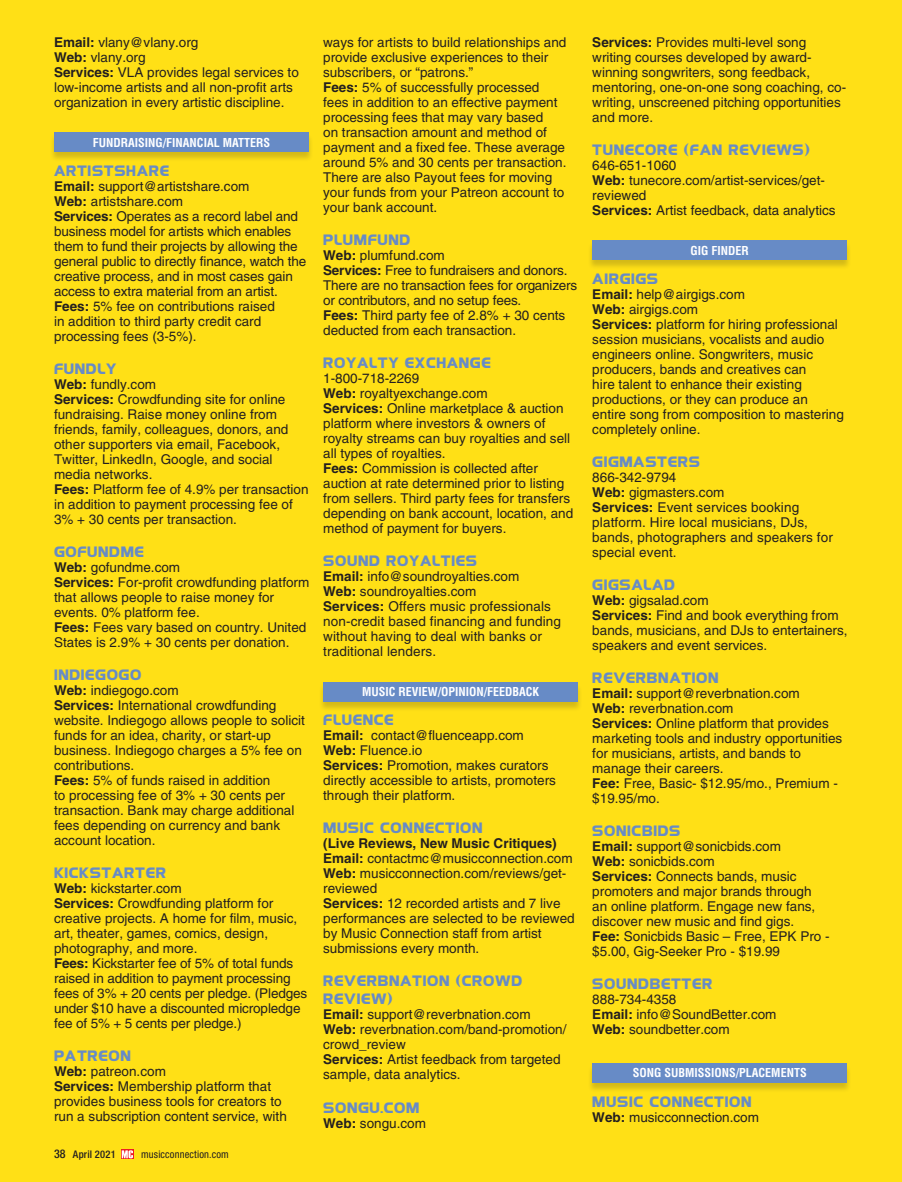
<style>
.page{position:relative;width:902px;height:1182px;background:#fff}
.page>*{position:absolute;margin:0;border:0;box-sizing:border-box;transform-origin:0 0}
.t1{font:13.5px/15px "Helvetica LT Std";color:#231f20}
.t2{font:700 13.5px/18px "Highland Gothic FLF";letter-spacing:.05em;color:#678bc6}
.t3{font:700 condensed 12px "Helvetica LT Std";color:#fff}
.t4{font:condensed 10.5px "Helvetica Neue";letter-spacing:.015em;color:#231f20}
.t5{font:500 condensed 10.5px "Helvetica Neue";letter-spacing:.02em;color:#231f20}
.s1{font-weight:700}
.s2{font-size:12px}
</style>
<div class="page">
<div style="left:0;top:0;width:901px;height:1181px;background:#ffe016"></div>
<svg style="left:121px;top:1149px;width:13px;height:9px"></svg>
<svg style="left:122px;top:1150px;width:11px;height:8px"></svg>
<div style="left:49px;top:134px;width:265px;height:28px;background:#231f20;opacity:.2"></div>
<div style="left:54px;top:133px;width:255px;height:19px;background:#678bc6"></div>
<div style="left:318px;top:683px;width:264px;height:28px;background:#231f20;opacity:.2"></div>
<div style="left:323px;top:682px;width:255px;height:19px;background:#678bc6"></div>
<div style="left:587px;top:242px;width:264px;height:28px;background:#231f20;opacity:.2"></div>
<div style="left:592px;top:241px;width:254px;height:19px;background:#678bc6"></div>
<div style="left:587px;top:1064px;width:264px;height:28px;background:#231f20;opacity:.2"></div>
<div style="left:592px;top:1063px;width:254px;height:19px;background:#678bc6"></div>
<p class="t1" style="left:54px;top:35px;width:246px"><span class="s1">Email:</span> vlany@vlany.org<br><span class="s1">Web:</span> vlany.org<br><span class="s1">Services:</span> VLA provides legal services to low-income artists and all non-profit arts organization in every artistic discipline.</p>
<p class="t3" style="left:93px;top:135px;width:179px">FUNDRAISING/FINANCIAL MATTERS</p>
<p class="t2" style="left:54px;top:161px;width:116px">ARTISTSHARE</p>
<p class="t1" style="left:54px;top:179px;width:254px"><span class="s1">Email:</span> support@artistshare.com<br><span class="s1">Web:</span> artistshare.com<br><span class="s1">Services:</span> Operates as a record label and business model for artists which enables them to fund their projects by allowing the general public to directly finance, watch the creative process, and in most cases gain access to extra material from an artist.<br><span class="s1">Fees:</span> 5% fee on contributions raised<br>in addition to third party credit card processing fees (3-5%).</p>
<p class="t2" style="left:54px;top:359px;width:64px">FUNDLY</p>
<p class="t1" style="left:54px;top:377px;width:256px"><span class="s1">Web:</span> fundly.com<br><span class="s1">Services:</span> Crowdfunding site for online fundraising. Raise money online from friends, family, colleagues, donors, and other supporters via email, Facebook, Twitter, LinkedIn, Google, and social media networks.<br><span class="s1">Fees:</span> Platform fee of 4.9% per transaction in addition to payment processing fee of 3% + 30 cents per transaction.</p>
<p class="t2" style="left:54px;top:542px;width:91px">GOFUNDME</p>
<p class="t1" style="left:54px;top:560px;width:257px"><span class="s1">Web:</span> gofundme.com<br><span class="s1">Services:</span> For-profit crowdfunding platform that allows people to raise money for events. 0% platform fee.<br><span class="s1">Fees:</span> Fees vary based on country. United States is 2.9% + 30 cents per donation.</p>
<p class="t2" style="left:54px;top:665px;width:89px">INDIEGOGO</p>
<p class="t1" style="left:54px;top:683px;width:252px"><span class="s1">Web:</span> indiegogo.com<br><span class="s1">Services:</span> International crowdfunding website. Indiegogo allows people to solicit funds for an idea, charity, or start-up business. Indiegogo charges a 5% fee on contributions.<br><span class="s1">Fees:</span> 5% of funds raised in addition<br>to processing fee of 3% + 30 cents per transaction. Bank may charge additional fees depending on currency and bank account location.</p>
<p class="t2" style="left:54px;top:863px;width:113px">KICKSTARTER</p>
<p class="t1" style="left:54px;top:880px;width:254px"><span class="s1">Web:</span> kickstarter.com<br><span class="s1">Services:</span> Crowdfunding platform for creative projects. A home for film, music, art, theater, games, comics, design, photography, and more.<br><span class="s1">Fees:</span> Kickstarter fee of 5% of total funds raised in addition to payment processing fees of 3% + 20 cents per pledge. (Pledges under $10 have a discounted micropledge fee of 5% + 5 cents per pledge.)</p>
<p class="t2" style="left:54px;top:1046px;width:78px">PATREON</p>
<p class="t1" style="left:54px;top:1063px;width:234px"><span class="s1">Web:</span> patreon.com<br><span class="s1">Services:</span> Membership platform that provides business tools for creators to run a subscription content service, with</p>
<p class="t5" style="left:54px;top:1147px;width:63px"><span class="s2">38</span> April 2021</p>
<p class="t4" style="left:141px;top:1147px;width:89px">musicconnection.com</p>
<p class="t1" style="left:323px;top:34px;width:245px">ways for artists to build relationships and provide exclusive experiences to their subscribers, or “patrons.”<br><span class="s1">Fees:</span> 5% of successfully processed fees in addition to an effective payment processing fees that may vary based<br>on transaction amount and method of payment and a fixed fee. These average around 5% and 30 cents per transaction.<br>There are also Payout fees for moving your funds from your Patreon account to your bank account.</p>
<p class="t2" style="left:323px;top:230px;width:89px">PLUMFUND</p>
<p class="t1" style="left:323px;top:247px;width:255px"><span class="s1">Web:</span> plumfund.com<br><span class="s1">Services:</span> Free to fundraisers and donors.<br>There are no transaction fees for organizers or contributors, and no setup fees.<br><span class="s1">Fees:</span> Third party fee of 2.8% + 30 cents deducted from each transaction.</p>
<p class="t2" style="left:323px;top:353px;width:169px">ROYALTY EXCHANGE</p>
<p class="t1" style="left:323px;top:370px;width:251px">1-800-718-2269<br><span class="s1">Web:</span> royaltyexchange.com<br><span class="s1">Services:</span> Online marketplace &amp; auction platform where investors &amp; owners of royalty streams can buy royalties and sell all types of royalties.<br><span class="s1">Fees:</span> Commission is collected after auction at rate determined prior to listing from sellers. Third party fees for transfers depending on bank account, location, and method of payment for buyers.</p>
<p class="t2" style="left:323px;top:551px;width:155px">SOUND ROYALTIES</p>
<p class="t1" style="left:323px;top:568px;width:239px"><span class="s1">Email:</span> info@soundroyalties.com<br><span class="s1">Web:</span> soundroyalties.com<br><span class="s1">Services:</span> Offers music professionals non-credit based financing and funding without having to deal with banks or traditional lenders.</p>
<p class="t3" style="left:362px;top:684px;width:179px">MUSIC REVIEW/OPINION/FEEDBACK</p>
<p class="t2" style="left:323px;top:710px;width:72px">FLUENCE</p>
<p class="t1" style="left:323px;top:728px;width:234px"><span class="s1">Email:</span> contact@fluenceapp.com<br><span class="s1">Web:</span> Fluence.io<br><span class="s1">Services:</span> Promotion, makes curators directly accessible to artists, promoters through their platform.</p>
<p class="t2" style="left:323px;top:818px;width:161px">MUSIC CONNECTION</p>
<p class="t1" style="left:323px;top:836px;width:253px"><span class="s1">(Live Reviews, New Music Critiques)<br>Email:</span> contactmc@musicconnection.com <span class="s1">Web:</span> musicconnection.com/reviews/get&shy;reviewed<br><span class="s1">Services:</span> 12 recorded artists and 7 live performances are selected to be reviewed by Music Connection staff from artist submissions every month.</p>
<p class="t2" style="left:323px;top:971px;width:200px">REVERBNATION (CROWD<br>REVIEW)</p>
<p class="t1" style="left:323px;top:1007px;width:245px"><span class="s1">Email:</span> support@reverbnation.com<br><span class="s1">Web:</span> reverbnation.com/band-promotion/ crowd_review<br><span class="s1">Services:</span> Artist feedback from targeted sample, data analytics.</p>
<p class="t2" style="left:323px;top:1097px;width:98px">SONGU.COM</p>
<p class="t1" style="left:323px;top:1115px;width:104px"><span class="s1">Web:</span> songu.com</p>
<p class="t1" style="left:592px;top:35px;width:255px"><span class="s1">Services:</span> Provides multi-level song writing courses developed by award&shy;winning songwriters, song feedback, mentoring, one-on-one song coaching, co&shy;writing, unscreened pitching opportunities and more.</p>
<p class="t2" style="left:592px;top:140px;width:219px">TUNECORE (FAN REVIEWS)</p>
<p class="t1" style="left:592px;top:158px;width:245px">646-651-1060<br><span class="s1">Web:</span> tunecore.com/artist-services/get&shy;reviewed<br><span class="s1">Services:</span> Artist feedback, data analytics</p>
<p class="t3" style="left:690px;top:243px;width:60px">GIG FINDER</p>
<p class="t2" style="left:592px;top:269px;width:67px">AIRGIGS</p>
<p class="t1" style="left:592px;top:287px;width:253px"><span class="s1">Email:</span> help@airgigs.com<br><span class="s1">Web:</span> airgigs.com<br><span class="s1">Services:</span> platform for hiring professional session musicians, vocalists and audio engineers online. Songwriters, music producers, bands and creatives can<br>hire talent to enhance their existing productions, or they can produce an entire song from composition to mastering completely online.</p>
<p class="t2" style="left:592px;top:452px;width:109px">GIGMASTERS</p>
<p class="t1" style="left:592px;top:470px;width:242px">866-342-9794<br><span class="s1">Web:</span> gigmasters.com<br><span class="s1">Services:</span> Event services booking platform. Hire local musicians, DJs, bands, photographers and speakers for special event.</p>
<p class="t2" style="left:592px;top:575px;width:84px">GIGSALAD</p>
<p class="t1" style="left:592px;top:593px;width:257px"><span class="s1">Web:</span> gigsalad.com<br><span class="s1">Services:</span> Find and book everything from bands, musicians, and DJs to entertainers, speakers and event services.</p>
<p class="t2" style="left:592px;top:668px;width:128px">REVERBNATION</p>
<p class="t1" style="left:592px;top:686px;width:251px"><span class="s1">Email:</span> support@reverbnation.com<br><span class="s1">Web:</span> reverbnation.com<br><span class="s1">Services:</span> Online platform that provides marketing tools and industry opportunities for musicians, artists, and bands to manage their careers.<br><span class="s1">Fee:</span> Free, Basic- $12.95/mo., Premium - $19.95/mo.</p>
<p class="t2" style="left:592px;top:821px;width:89px">SONICBIDS</p>
<p class="t1" style="left:592px;top:839px;width:239px"><span class="s1">Email:</span> support@sonicbids.com<br><span class="s1">Web:</span> sonicbids.com<br><span class="s1">Services:</span> Connects bands, music promoters and major brands through an online platform. Engage new fans, discover new music and find gigs.<br><span class="s1">Fee:</span> Sonicbids Basic – Free, EPK Pro - $5.00, Gig-Seeker Pro - $19.99</p>
<p class="t2" style="left:592px;top:974px;width:122px">SOUNDBETTER</p>
<p class="t1" style="left:592px;top:991px;width:186px">888-734-4358<br><span class="s1">Email:</span> info@SoundBetter.com<br><span class="s1">Web:</span> soundbetter.com</p>
<p class="t3" style="left:632px;top:1065px;width:175px">SONG SUBMISSIONS/PLACEMENTS</p>
<p class="t2" style="left:592px;top:1091px;width:161px">MUSIC CONNECTION</p>
<p class="t1" style="left:592px;top:1109px;width:168px"><span class="s1">Web:</span> musicconnection.com</p>
</div>
